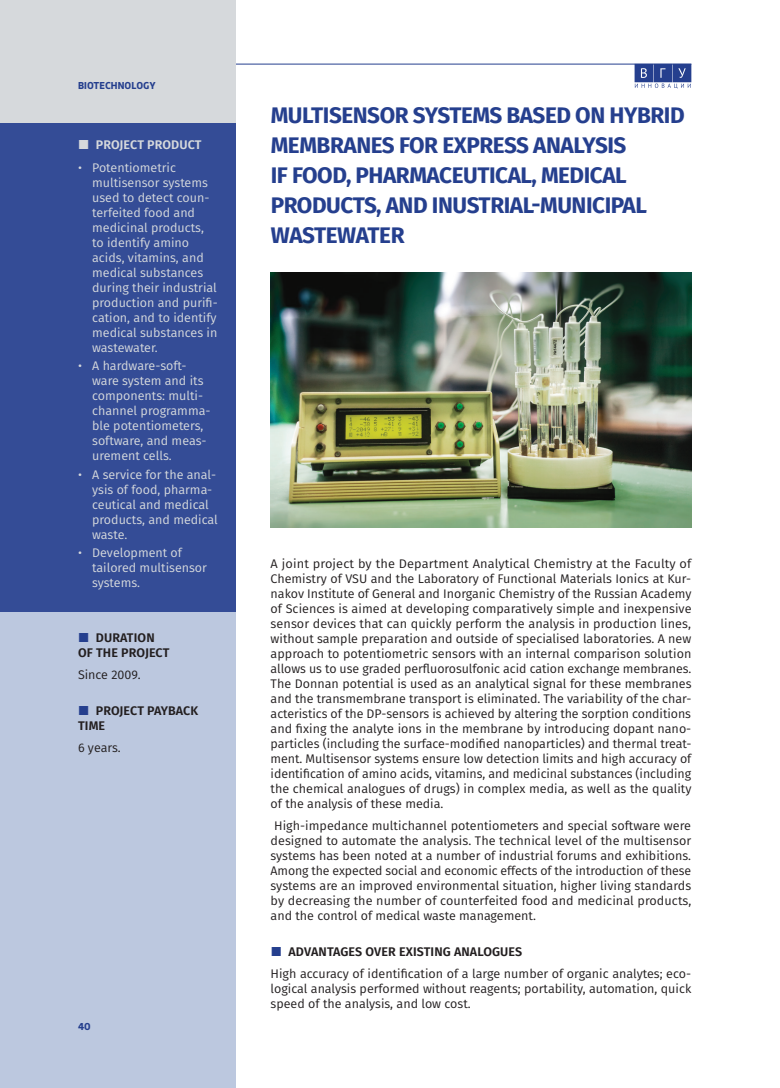
<style>
.page{position:relative;width:780px;height:1088px;background:#fff}
.page>*{position:absolute;margin:0;border:0;box-sizing:border-box;transform-origin:0 0}
.Заголовок_синий{font:700 22.5px/30px "Fira Sans";letter-spacing:-.02em;color:#253f8e}
.Текст_широкий{font:12.5px/15px "Fira Sans";color:#231f20;text-align:justify}
.t1{font:12.5px/15px "Fira Sans";color:#d6d9dc}
.t2{font:600 12.5px/15px "Fira Sans";letter-spacing:.01em;color:#231f20;text-align:center}
.Текст_узкий{font:12.5px "Fira Sans";color:#231f20}
.t3{font:600 12.5px "Fira Sans";letter-spacing:.005em;color:#d6d9dc}
.t4{font:700 10px "Webnar";letter-spacing:.01em;color:#253f8e}
</style>
<div class="page">
<hr style="left:113px;top:64px;width:578px;height:1px;background:#253f8e">
<div style="left:0;top:0;width:236px;height:1088px;background:#bcc8df"></div>
<div style="left:0;top:0;width:236px;height:123px;background:#d6d9dc"></div>
<svg style="left:634px;top:64px;width:57px;height:25px"></svg>
<div style="left:0;top:123px;width:236px;height:488px;background:#344c96"></div>
<img style="left:270px;top:273px;width:421px;height:255px">
<p class="t4" style="left:78px;top:77px;width:79px">BIOTECHNOLOGY</p>
<p class="t3" style="left:96px;top:135px;width:107px">PROJECT PRODUCT</p>
<p class="t1" style="left:92px;top:159px;width:127px;text-indent:-14px">• Potentiometric multisensor systems used to detect coun&shy;terfeited food and medicinal products, to identify amino acids, vitamins, and medical substances during their industrial production and purifi&shy;cation, and to identify medical substances in wastewater.</p>
<p class="t1" style="left:92px;top:358px;width:120px;text-indent:-14px">• A hardware-soft&shy;ware system and its components: multi&shy;channel programma&shy;ble potentiometers, software, and meas&shy;urement cells.</p>
<p class="t1" style="left:92px;top:466px;width:127px;text-indent:-14px">• A service for the anal&shy;ysis of food, pharma&shy;ceutical and medical products, and medical waste.</p>
<p class="t1" style="left:92px;top:545px;width:116px;text-indent:-14px">• Development of tailored multisensor systems.</p>
<p class="t2" style="left:78px;top:629px;width:93px">DURATION<br>OF THE PROJECT</p>
<p class="Текст_узкий" style="left:78px;top:665px;width:64px">Since 2009.</p>
<p class="t2" style="left:78px;top:703px;width:122px;text-align:left;text-indent:18px">PROJECT PAYBACK<br>TIME</p>
<p class="Текст_узкий" style="left:78px;top:739px;width:44px">6 years.</p>
<p class="t4" style="left:78px;top:1019px;width:14px">40</p>
<p class="Заголовок_синий" style="left:271px;top:98px;width:415px">MULTISENSOR SYSTEMS BASED ON HYBRID<br>MEMBRANES FOR EXPRESS ANALYSIS<br>IF FOOD, PHARMACEUTICAL, MEDICAL<br>PRODUCTS, AND INUSTRIAL-MUNICIPAL<br>WASTEWATER</p>
<p class="Текст_широкий" style="left:270px;top:555px;width:422px">A joint project by the Department Analytical Chemistry at the Faculty of Chemistry of VSU and the Laboratory of Functional Materials Ionics at Kur&shy;nakov Institute of General and Inorganic Chemistry of the Russian Academy of Sciences is aimed at developing comparatively simple and inexpensive sensor devices that can quickly perform the analysis in production lines, without sample preparation and outside of specialised laboratories. A new approach to potentiometric sensors with an internal comparison solution allows us to use graded perfluorosulfonic acid cation exchange membranes.<br>The Donnan potential is used as an analytical signal for these membranes and the transmembrane transport is eliminated. The variability of the char&shy;acteristics of the DP-sensors is achieved by altering the sorption conditions and fixing the analyte ions in the membrane by introducing dopant nano&shy;particles (including the surface-modified nanoparticles) and thermal treat&shy;ment. Multisensor systems ensure low detection limits and high accuracy of identification of amino acids, vitamins, and medicinal substances (including the chemical analogues of drugs) in complex media, as well as the quality of the analysis of these media.</p>
<p class="Текст_широкий" style="left:270px;top:818px;width:422px">High-impedance multichannel potentiometers and special software were designed to automate the analysis. The technical level of the multisensor systems has been noted at a number of industrial forums and exhibitions.<br>Among the expected social and economic effects of the introduction of these systems are an improved environmental situation, higher living standards by decreasing the number of counterfeited food and medicinal products, and the control of medical waste management.</p>
<p class="t2" style="left:288px;top:943px;width:235px">ADVANTAGES OVER EXISTING ANALOGUES</p>
<p class="Текст_широкий" style="left:270px;top:966px;width:422px">High accuracy of identification of a large number of organic analytes; eco&shy;logical analysis performed without reagents; portability, automation, quick speed of the analysis, and low cost.</p>
</div>
